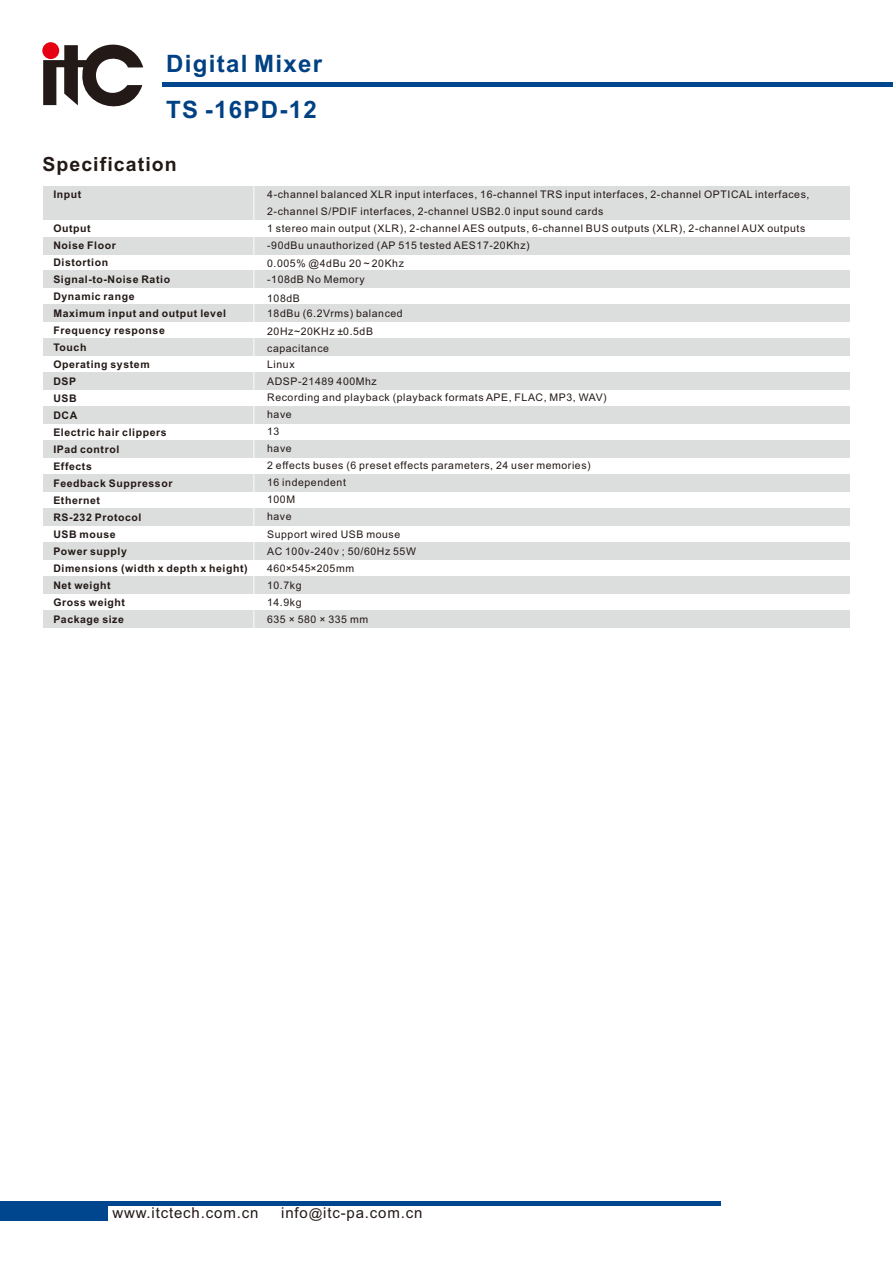
<style>
.page{position:relative;width:893px;height:1263px;background:#fff}
.page>*{position:absolute;margin:0;border:0;box-sizing:border-box;transform-origin:0 0}
.t1{font:700 24px "Arial";letter-spacing:.055em;color:#004184}
.t2{font:700 19.5px "Arial";letter-spacing:.055em;color:#231916}
.t3{font:15px "Arial";letter-spacing:.055em;color:#231916}
.t4{font:10.5px/17px "Arial";letter-spacing:.055em;color:#231916}
.t5{font:700 10.5px/17px "Arial";letter-spacing:.055em;color:#231916}
.s1{font-family:"Arial Unicode MS"}
.s2{font-size:13.5px}
</style>
<div class="page">
<hr style="left:0;top:1202px;width:720px;height:4px;background:#00468e">
<div style="left:0;top:1202px;width:108px;height:18px;background:#00468e"></div>
<hr style="left:163px;top:82px;width:730px;height:4px;background:#00468e">
<svg style="left:43px;top:42px;width:100px;height:65px"></svg>
<div style="left:44px;top:186px;width:806px;height:34px;background:#dcdddd"></div>
<div style="left:44px;top:271px;width:806px;height:17px;background:#dcdddd"></div>
<div style="left:44px;top:304px;width:806px;height:18px;background:#dcdddd"></div>
<div style="left:44px;top:237px;width:806px;height:17px;background:#dcdddd"></div>
<div style="left:44px;top:338px;width:806px;height:18px;background:#dcdddd"></div>
<div style="left:44px;top:372px;width:806px;height:18px;background:#dcdddd"></div>
<div style="left:44px;top:440px;width:806px;height:17px;background:#dcdddd"></div>
<div style="left:44px;top:474px;width:806px;height:17px;background:#dcdddd"></div>
<div style="left:44px;top:508px;width:806px;height:18px;background:#dcdddd"></div>
<div style="left:44px;top:542px;width:806px;height:18px;background:#dcdddd"></div>
<div style="left:44px;top:576px;width:806px;height:17px;background:#dcdddd"></div>
<div style="left:44px;top:610px;width:806px;height:17px;background:#dcdddd"></div>
<div style="left:44px;top:406px;width:806px;height:18px;background:#dcdddd"></div>
<hr style="left:253px;top:186px;width:2px;height:444px;background:#fff">
<h1 class="t1" style="left:166px;top:54px;width:158px">Digital Mixer</h1>
<h1 class="t1" style="left:166px;top:101px;width:152px">TS -16PD-12</h1>
<h2 class="t2" style="left:42px;top:156px;width:136px">Specification</h2>
<p class="t5" style="left:53px;top:187px;width:29px">Input</p>
<p class="t5" style="left:53px;top:221px;width:196px">Output<br>Noise Floor<br>Distortion<br>Signal-to-Noise Ratio<br>Dynamic range<br>Maximum input and output level<br>Frequency response<br>Touch<br>Operating system<br>DSP<br>USB<br>DCA<br>Electric hair clippers<br>IPad control<br>Effects<br>Feedback Suppressor<br>Ethernet<br>RS-232 Protocol<br>USB mouse<br>Power supply<br>Dimensions (width x depth x height)<br>Net weight<br>Gross weight<br>Package size</p>
<p class="t4" style="left:267px;top:187px;width:544px">4-channel balanced XLR input interfaces, 16-channel TRS input interfaces, 2-channel OPTICAL interfaces, 2-channel S/PDIF interfaces, 2-channel USB2.0 input sound cards<br>1 stereo main output (XLR), 2-channel AES outputs, 6-channel BUS outputs (XLR), 2-channel AUX outputs -90dBu unauthorized (AP 515 tested AES17-20Khz)<br>0.005% @4dBu 20<span class="s1">～</span>20Khz</p>
<p class="t4" style="left:267px;top:271px;width:99px;line-height:18.5px">-108dB No Memory<br>108dB</p>
<p class="t4" style="left:267px;top:305px;width:137px;line-height:18.5px">18dBu (6.2Vrms) balanced<br>20Hz~20KHz ±0.5dB</p>
<p class="t4" style="left:267px;top:342px;width:63px;line-height:15.5px">capacitance<br>Linux</p>
<p class="t4" style="left:267px;top:373px;width:341px">ADSP-21489 400Mhz<br>Recording and playback (playback formats APE, FLAC, MP3, WAV) have<br>13<br>have<br>2 effects buses (6 preset effects parameters, 24 user memories)<br>16 independent<br>100M<br>have</p>
<p class="t4" style="left:267px;top:527px;width:150px">Support wired USB mouse<br>AC 100v-240v ; 50/60Hz 55W<br>460×545×205mm<br>10.7kg<br>14.9kg<br>635 × 580 × 335 mm</p>
<h3 class="t3" style="left:112px;top:1207px;width:147px">www.itctech.com.cn</h3>
<h3 class="t3" style="left:281px;top:1207px;width:143px">info<span class="s2">@</span>itc-pa.com.cn</h3>
</div>
